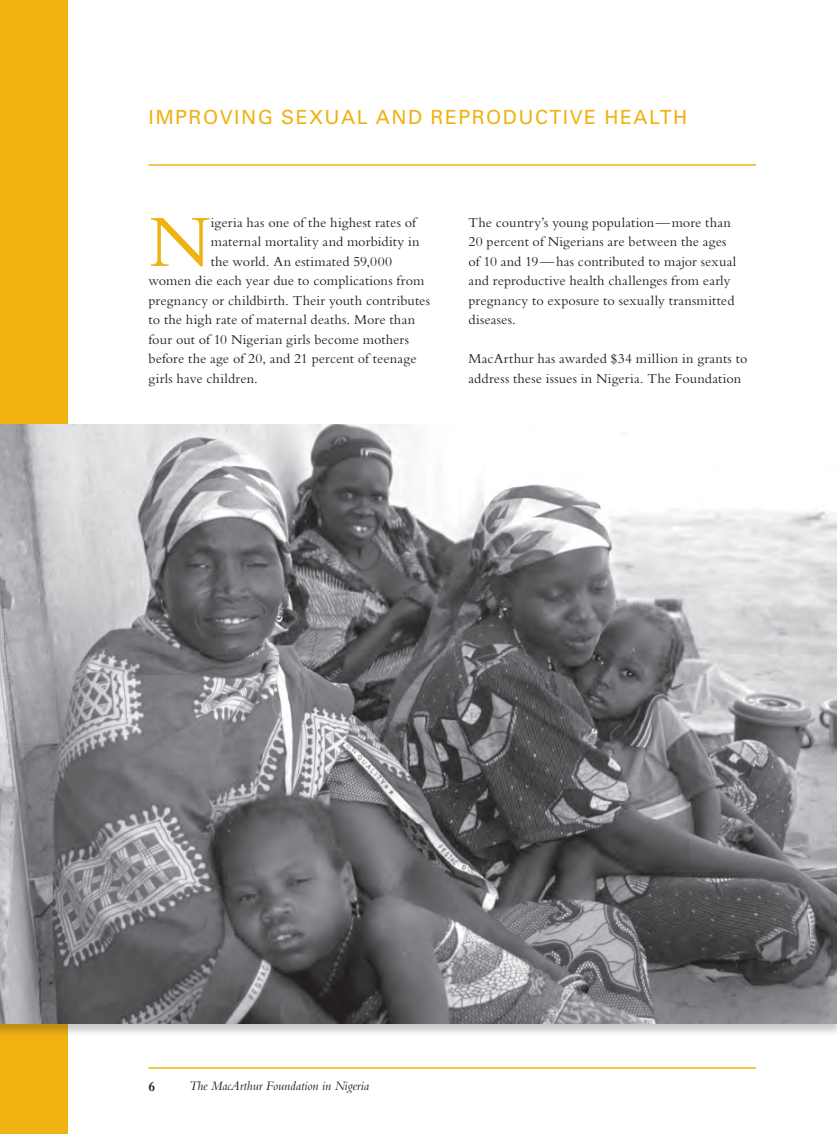
<style>
.page{position:relative;width:837px;height:1134px;background:#fff}
.page>*{position:absolute;margin:0;border:0;box-sizing:border-box;transform-origin:0 0}
.t1{font:76.95px "Bembo";color:#efb211}
.t2{font:19.5px "Univers";letter-spacing:.075em;color:#efb211}
.t3{font:14.25px/19.5px "Bembo";letter-spacing:.01em;color:#231f20}
.t4{font:700 14.25px "Bembo";color:#231f20;scale:.95 1}
.t5{font:italic 13.5px "Bembo";color:#231f20;scale:.95 1}
</style>
<div class="page">
<div style="left:0;top:0;width:68px;height:1134px;background:#efb211"></div>
<hr style="left:148px;top:1067px;width:608px;height:2px;background:#efb211">
<hr style="left:148px;top:164px;width:608px;height:2px;background:#efb211">
<div style="left:0;top:423px;width:837px;height:614px;background:#231f20;opacity:.25"></div>
<img style="left:0;top:424px;width:837px;height:600px">
<h2 class="t2" style="left:148px;top:105px;width:540px">I MPROVING SEXUAL AND REPRODUCTIVE H EALTH</h2>
<h1 class="t1" style="left:148px;top:197px;width:64px">N</h1>
<p class="t3" style="left:211px;top:212px;width:207px">igeria has one of the highest rates of</p>
<p class="t3" style="left:211px;top:232px;width:210px">maternal mortality and morbidity in</p>
<p class="t3" style="left:211px;top:251px;width:183px">the world. An estimated 59,000</p>
<p class="t3" style="left:149px;top:271px;width:277px">women die each year due to complications from</p>
<p class="t3" style="left:149px;top:290px;width:283px">pregnancy or childbirth. Their youth contributes</p>
<p class="t3" style="left:149px;top:310px;width:268px">to the high rate of maternal deaths. More than</p>
<p class="t3" style="left:149px;top:329px;width:262px">four out of 10 Nigerian girls become mothers</p>
<p class="t3" style="left:149px;top:349px;width:270px">before the age of 20, and 21 percent of teenage</p>
<p class="t3" style="left:149px;top:368px;width:111px">girls have children.</p>
<p class="t3" style="left:468px;top:212px;width:269px">The country’s young population—more than 20 percent of Nigerians are between the ages of 10 and 19—has contributed to major sexual and reproductive health challenges from early pregnancy to exposure to sexually transmitted diseases.</p>
<p class="t3" style="left:468px;top:349px;width:281px">MacArthur has awarded $34 million in grants to address these issues in Nigeria. The Foundation</p>
<p class="t4" style="left:148px;top:1079px;width:9px">6</p>
<p class="t5" style="left:189px;top:1078px;width:191px">The MacArthur Foundation in Nigeria</p>
</div>
